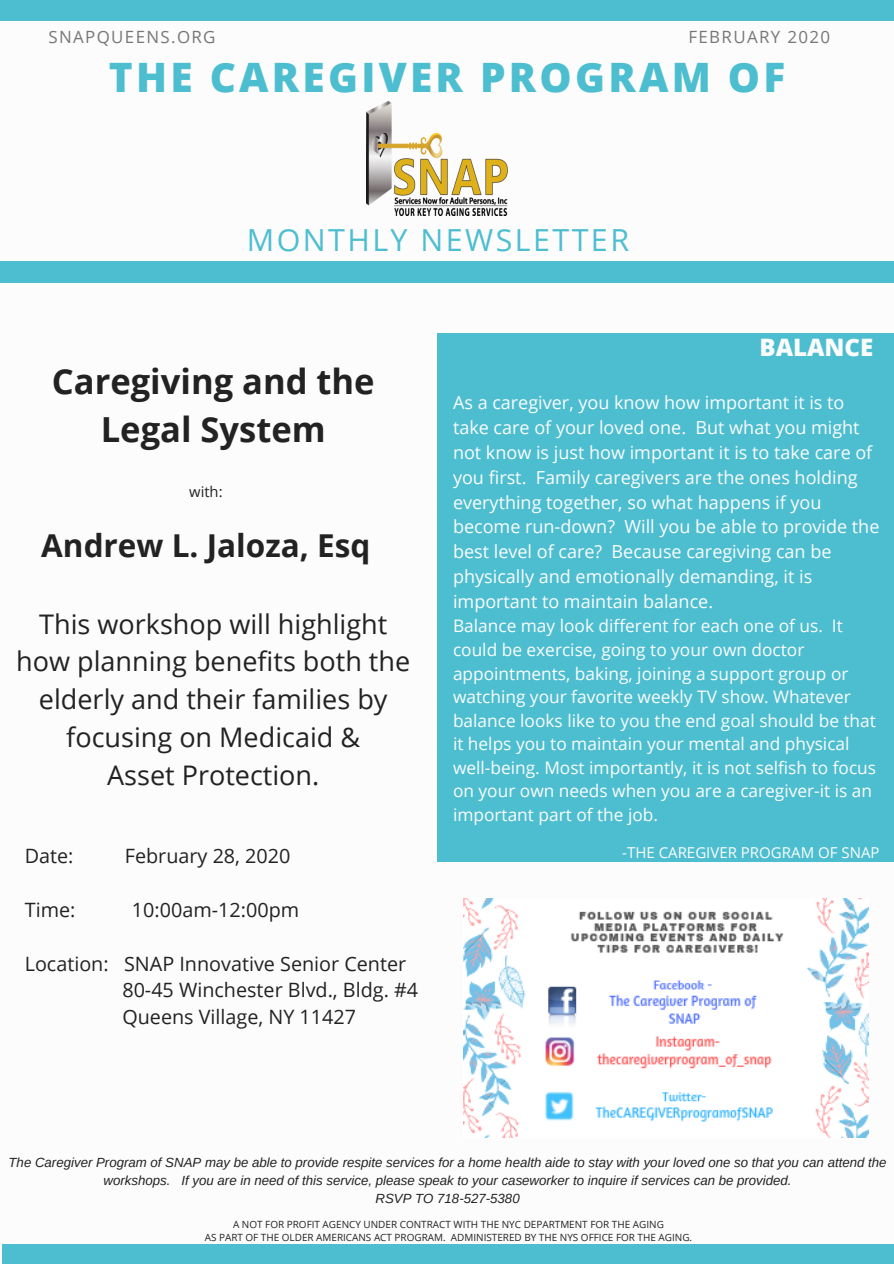
<style>
.page{position:relative;width:894px;height:1264px;background:#fff}
.page>*{position:absolute;margin:0;border:0;box-sizing:border-box;transform-origin:0 0}
.t1{font:800 40.5px "Open Sans";letter-spacing:.08em;color:#4dbed0}
.t2{font:700 34.5px/47.8px "Open Sans";color:#222;text-align:center}
.t3{font:700 31.5px "Open Sans";color:#222}
.t4{font:30.45px "Open Sans";letter-spacing:.08em;color:#4dbed0}
.t5{font:27px/37.7px "Open Sans";color:#222;text-align:center}
.t6{font:800 24px "Open Sans";color:#fcfcfc}
.t7{font:19.8px/26.8px "Open Sans";color:#222}
.t8{font:18px/24.8px "Open Sans";color:#fcfcfc}
.t9{font:17.25px/23.5px "Open Sans";color:#fcfcfc}
.t10{font:16.95px "Open Sans";letter-spacing:.08em;color:#777}
.t11{font:15px "Open Sans";color:#fcfcfc}
.t12{font:14.7px "Open Sans";color:#222}
.t13{font:italic 13.2px/18px "Arimo";color:#222;text-align:center}
.t14{font:9.9px/13.5px "Open Sans";color:#222;text-align:center}
</style>
<div class="page">
<div style="left:2px;top:1244px;width:891px;height:19px;background:#4dbed0"></div>
<div style="left:0;top:0;width:893px;height:20px;background:#4dbed0"></div>
<div style="left:0;top:262px;width:893px;height:20px;background:#4dbed0"></div>
<div style="left:437px;top:333px;width:456px;height:528px;background:#4dbed0"></div>
<img style="left:367px;top:102px;width:140px;height:113px">
<img style="left:463px;top:898px;width:405px;height:239px">
<p class="t10" style="left:48px;top:25px;width:169px">SNAPQUEENS.ORG</p>
<p class="t10" style="left:688px;top:25px;width:143px">FEBRUARY 2020</p>
<h1 class="t1" style="left:109px;top:49px;width:677px">THE CAREGIVER PROGRAM OF</h1>
<h3 class="t4" style="left:247px;top:218px;width:384px">MONTHLY NEWSLETTER</h3>
<h2 class="t2" style="left:52px;top:356px;width:324px">Caregiving and the<br>Legal System</h2>
<p class="t12" style="left:189px;top:481px;width:35px">with:</p>
<h3 class="t3" style="left:41px;top:523px;width:330px">Andrew L. Jaloza, Esq</h3>
<h3 class="t5" style="left:16px;top:604px;width:395px">This workshop will highlight how planning benefits both the elderly and their families by focusing on Medicaid &amp;<br>Asset Protection.</h3>
<p class="t7" style="left:25px;top:841px;width:50px">Date:</p>
<p class="t7" style="left:125px;top:841px;width:167px">February 28, 2020</p>
<p class="t7" style="left:25px;top:895px;width:52px">Time:</p>
<p class="t7" style="left:132px;top:895px;width:169px">10:00am-12:00pm</p>
<p class="t7" style="left:122px;top:949px;width:297px;text-indent:-98px">Location: SNAP Innovative Senior Center<br>80-45 Winchester Blvd., Bldg. #4<br>Queens Village, NY 11427</p>
<h3 class="t6" style="left:759px;top:330px;width:115px">BALANCE</h3>
<p class="t8" style="left:453px;top:390px;width:428px">As a caregiver, you know how important it is to take care of your loved one. But what you might not know is just how important it is to take care of you first. Family caregivers are the ones holding everything together, so what happens if you become run-down? Will you be able to provide the best level of care? Because caregiving can be physically and emotionally demanding, it is important to maintain balance.</p>
<p class="t9" style="left:453px;top:614px;width:424px">Balance may look different for each one of us. It could be exercise, going to your own doctor appointments, baking, joining a support group or watching your favorite weekly TV show. Whatever balance looks like to you the end goal should be that it helps you to maintain your mental and physical well-being. Most importantly, it is not selfish to focus on your own needs when you are a caregiver-it is an important part of the job.</p>
<p class="t11" style="left:622px;top:842px;width:259px">-THE CAREGIVER PROGRAM OF SNAP</p>
<p class="t13" style="left:9px;top:1153px;width:879px">The Caregiver Program of SNAP may be able to provide respite services for a home health aide to stay with your loved one so that you can attend the workshops. If you are in need of this service, please speak to your caseworker to inquire if services can be provided.<br>RSVP TO 718-527-5380</p>
<p class="t14" style="left:205px;top:1217px;width:489px">A NOT FOR PROFIT AGENCY UNDER CONTRACT WITH THE NYC DEPARTMENT FOR THE AGING<br>AS PART OF THE OLDER AMERICANS ACT PROGRAM. ADMINISTERED BY THE NYS OFFICE FOR THE AGING.</p>
</div>
